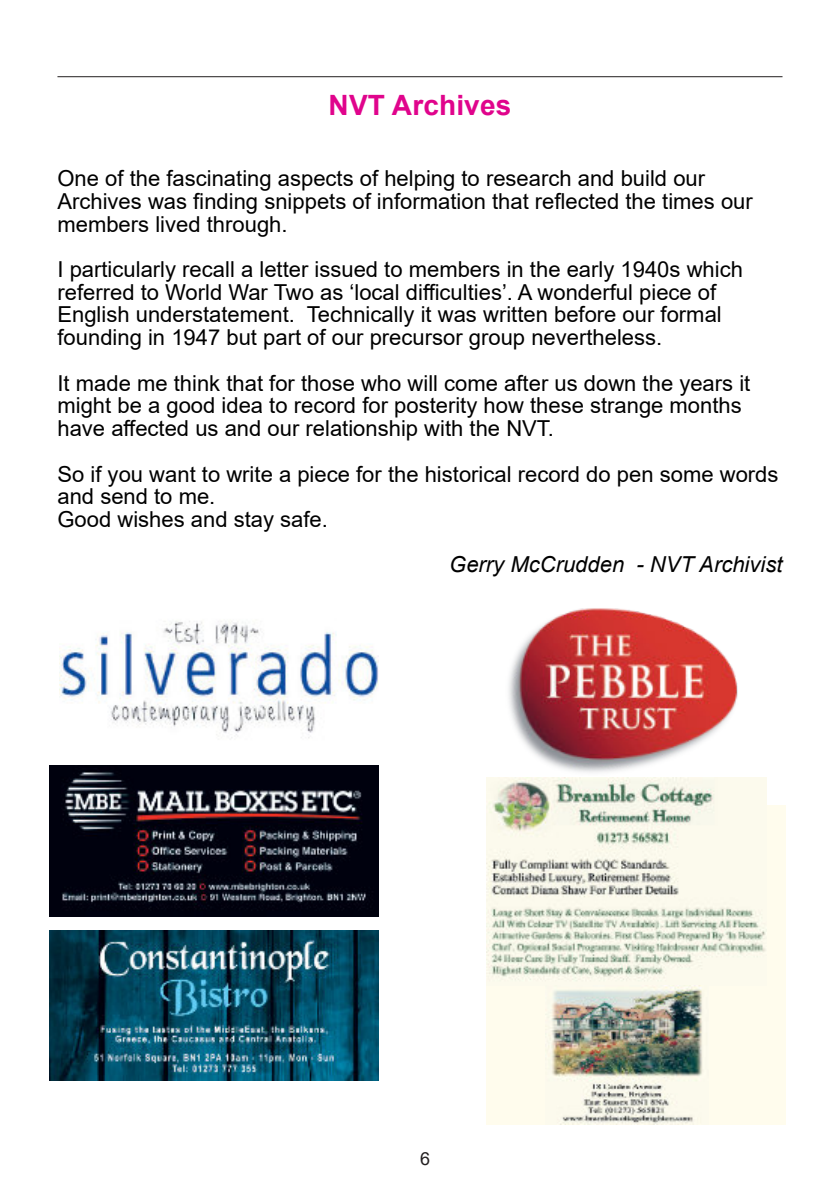
<style>
.page{position:relative;width:840px;height:1191px;background:#fff}
.page>*{position:absolute;margin:0;border:0;box-sizing:border-box;transform-origin:0 0}
.t1{font:700 28px "Arial";letter-spacing:.005em;color:#e0048c}
.t2{font:22px/22.8px "Arial";color:#000}
.t3{font:italic 22px "Arial";color:#000}
.t4{font:18px "Arial";color:#231f20}
</style>
<div class="page">
<hr style="left:57px;top:76px;width:725px;height:1px;background:#231f20">
<img style="left:508px;top:608px;width:230px;height:165px">
<img style="left:60px;top:621px;width:318px;height:117px">
<img style="left:50px;top:930px;width:328px;height:150px">
<img style="left:50px;top:765px;width:328px;height:151px">
<div style="left:486px;top:805px;width:299px;height:319px;background:#fffced"></div>
<img style="left:486px;top:777px;width:280px;height:204px">
<img style="left:545px;top:985px;width:158px;height:139px">
<p class="t1" style="left:328px;top:95px;width:184px">NVT Archives</p>
<p class="t2" style="left:57px;top:169px;width:696px">One of the fascinating aspects of helping to research and build our<br>Archives was finding snippets of information that reflected the times our members lived through.</p>
<p class="t2" style="left:57px;top:260px;width:686px">I particularly recall a letter issued to members in the early 1940s which referred to World War Two as ‘local difficulties’. A wonderful piece of English understatement. Technically it was written before our formal founding in 1947 but part of our precursor group nevertheless.</p>
<p class="t2" style="left:57px;top:373px;width:694px">It made me think that for those who will come after us down the years it might be a good idea to record for posterity how these strange months have affected us and our relationship with the NVT.</p>
<p class="t2" style="left:57px;top:464px;width:722px">So if you want to write a piece for the historical record do pen some words and send to me.<br>Good wishes and stay safe.</p>
<p class="t3" style="left:449px;top:556px;width:334px">Gerry McCrudden - NVT Archivist</p>
<p class="t4" style="left:420px;top:1151px;width:12px">6</p>
</div>
